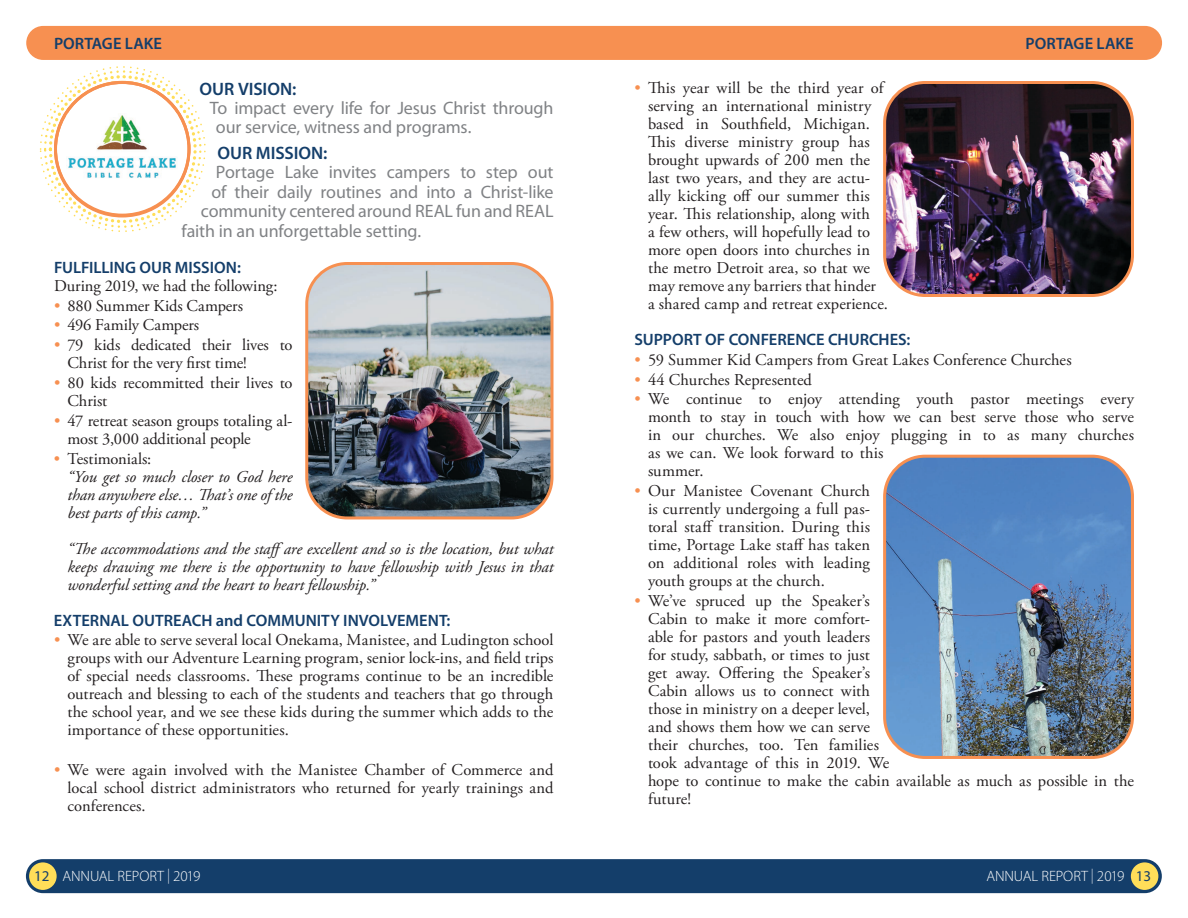
<style>
.page{position:relative;width:1188px;height:918px;background:#fff}
.page>*{position:absolute;margin:0;border:0;box-sizing:border-box;transform-origin:0 0}
.t1{font:18px/19.5px "Myriad Pro";letter-spacing:-.01em;color:#808285}
.t2{font:600 18px "Myriad Pro";letter-spacing:-.005em;color:#153f6b}
.t3{font:600 18px "Myriad Pro";letter-spacing:-.005em;color:#143e6a}
.t4{font:16.5px/18px "Adobe Garamond Pro";color:#231f20}
.t5{font:italic 16.5px/18px "Adobe Garamond Pro";letter-spacing:-.005em;color:#231f20}
.t6{font:600 16.5px "Myriad Pro";color:#143e6a}
.t7{font:300 15px "Myriad Pro";letter-spacing:-.005em;color:#fff}
.s1{color:#f79051}
.s2{color:#153f6b}
.s3{font-style:normal;color:#f79051}
.s4{font-style:normal}
.s5{font-weight:400;color:#143e6a}
</style>
<div class="page">
<div style="left:26px;top:859px;width:1136px;height:34px;background:#143e6a;border-radius:17px"></div>
<div style="left:26px;top:26px;width:1136px;height:34px;background:#f79051;border-radius:17px"></div>
<div style="left:29px;top:862px;width:28px;height:28px;background:#ffde59;border-radius:50%"></div>
<div style="left:1131px;top:862px;width:27px;height:28px;background:#ffde59;border-radius:50%"></div>
<div style="left:49px;top:75px;width:148px;height:148px;border:3px dashed #ffde59;border-radius:50%"></div>
<svg style="left:56px;top:82px;width:133px;height:133px"></svg>
<img style="left:67px;top:113px;width:111px;height:67px">
<div style="left:54px;top:81px;width:136px;height:137px;border:3px solid #f79051;border-radius:50%"></div>
<img style="left:309px;top:266px;width:241px;height:252px">
<div style="left:305px;top:262px;width:249px;height:257px;border:3px solid #f79051;border-radius:40px"></div>
<img style="left:887px;top:82px;width:243px;height:214px">
<div style="left:883px;top:81px;width:251px;height:216px;border:3px solid #f79051;border-radius:40px"></div>
<img style="left:887px;top:456px;width:243px;height:299px">
<div style="left:883px;top:455px;width:251px;height:304px;border:3px solid #f79051;border-radius:40px"></div>
<p class="t6" style="left:54px;top:33px;width:109px">PORTAGE LAKE</p>
<p class="t6" style="left:1026px;top:33px;width:109px">PORTAGE LAKE</p>
<p class="t4" style="left:648px;top:79px;width:242px;text-indent:-13px"><span class="s1">•</span> This year will be the third year of serving an international ministry based in Southfield, Michigan.<br>This diverse ministry group has brought upwards of 200 men the last two years, and they are actu&shy;ally kicking off our summer this year. This relationship, along with<br>a few others, will hopefully lead to more open doors into churches in the metro Detroit area, so that we may remove any barriers that hinder<br>a shared camp and retreat experience.</p>
<p class="t6" style="left:635px;top:329px;width:277px">SUPPORT OF CONFERENCE CHURCHES<span class="s2">:</span></p>
<p class="t4" style="left:635px;top:351px;width:439px"><span class="s1">•</span> 59 Summer Kid Campers from Great Lakes Conference Churches</p>
<p class="t4" style="left:635px;top:371px;width:179px"><span class="s1">•</span> 44 Churches Represented</p>
<p class="t4" style="left:648px;top:391px;width:488px;text-indent:-13px"><span class="s1">•</span> We continue to enjoy attending youth pastor meetings every month to stay in touch with how we can best serve those who serve in our churches. We also enjoy plugging in to as many churches as we can. We look forward to this<br>summer.</p>
<p class="t4" style="left:648px;top:483px;width:224px;text-align:justify;text-indent:-13px"><span class="s1">•</span> Our Manistee Covenant Church is currently undergoing a full pas&shy;toral staff transition. During this time, Portage Lake staff has taken on additional roles with leading youth groups at the church.</p>
<p class="t4" style="left:648px;top:592px;width:488px;text-indent:-13px"><span class="s1">•</span> We’ve spruced up the Speaker’s<br>Cabin to make it more comfort-<br>able for pastors and youth leaders<br>for study, sabbath, or times to just<br>get away. Offering the Speaker’s<br>Cabin allows us to connect with<br>those in ministry on a deeper level,<br>and shows them how we can serve<br>their churches, too. Ten families<br>took advantage of this in 2019. We<br>hope to continue to make the cabin available as much as possible in the future!</p>
<p class="t3" style="left:200px;top:77px;width:98px">OUR VISION:</p>
<p class="t1" style="left:216px;top:98px;width:339px;text-indent:-6px">To impact every life for Jesus Christ through our service, witness and programs.</p>
<p class="t2" style="left:217px;top:141px;width:111px">OUR MISSION:</p>
<p class="t1" style="left:216px;top:162px;width:339px">Portage Lake invites campers to step out</p>
<p class="t1" style="left:211px;top:182px;width:344px">of their daily routines and into a Christ-like</p>
<p class="t1" style="left:201px;top:201px;width:354px">community centered around REAL fun and REAL</p>
<p class="t1" style="left:182px;top:221px;width:241px">faith in an unforgettable setting.</p>
<p class="t6" style="left:54px;top:257px;width:188px">FULFILLING OUR MISSION<span class="s2">:</span></p>
<p class="t4" style="left:54px;top:277px;width:225px">During 2019, we had the following:</p>
<p class="t4" style="left:54px;top:297px;width:191px"><span class="s1">•</span> 880 Summer Kids Campers</p>
<p class="t4" style="left:54px;top:317px;width:147px"><span class="s1">•</span> 496 Family Campers</p>
<p class="t4" style="left:67px;top:336px;width:227px;text-indent:-13px"><span class="s1">•</span> 79 kids dedicated their lives to<br>Christ for the very first time!</p>
<p class="t4" style="left:67px;top:374px;width:226px;text-indent:-13px"><span class="s1">•</span> 80 kids recommitted their lives to<br>Christ</p>
<p class="t4" style="left:67px;top:412px;width:226px;text-indent:-13px"><span class="s1">•</span> 47 retreat season groups totaling al&shy;most 3,000 additional people</p>
<p class="t5" style="left:67px;top:450px;width:227px;text-indent:-13px"><span class="s3">•</span> <span class="s4">Testimonials:<br></span>“You get so much closer to God here than anywhere else… That’s one of the best parts of this camp.”</p>
<p class="t5" style="left:67px;top:540px;width:487px;text-align:justify">“The accommodations and the staffare excellent and so is the location, but what keeps drawing me there is the opportunity to have fellowship with Jesus in that wonderful setting and the heart to heart fellowship.”</p>
<p class="t6" style="left:54px;top:609px;width:398px">EXTERNAL OUTREACH and COMMUNITY INVOLVEMENT<span class="s2">:</span></p>
<p class="t4" style="left:67px;top:632px;width:488px;text-align:justify;text-indent:-13px"><span class="s1">•</span> We are able to serve several local Onekama, Manistee, and Ludington school groups with our Adventure Learning program, senior lock-ins, and field trips of special needs classrooms. These programs continue to be an incredible outreach and blessing to each of the students and teachers that go through the school year, and we see these kids during the summer which adds to the importance of these opportunities.</p>
<p class="t4" style="left:67px;top:761px;width:488px;text-align:justify;text-indent:-13px"><span class="s1">•</span> We were again involved with the Manistee Chamber of Commerce and local school district administrators who returned for yearly trainings and conferences.</p>
<p class="t7" style="left:34px;top:867px;width:168px"><span class="s5">12</span> ANNUAL REPORT | 2019</p>
<p class="t7" style="left:986px;top:867px;width:166px">ANNUAL REPORT | 2019 <span class="s5">13</span></p>
</div>
